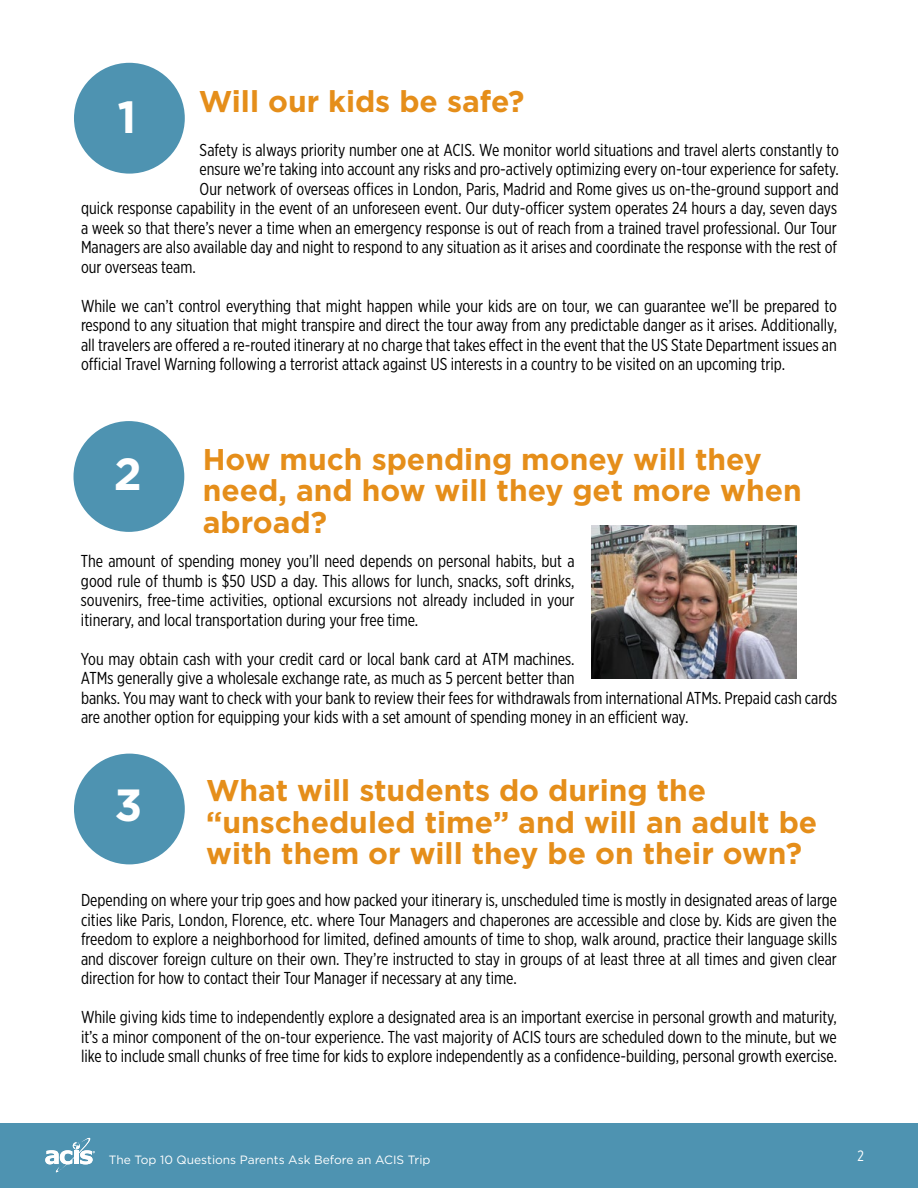
<style>
.page{position:relative;width:918px;height:1188px;background:#fff}
.page>*{position:absolute;margin:0;border:0;box-sizing:border-box;transform-origin:0 0}
.t1{font:700 45px "Gotham";color:#fff}
.t2{font:700 30px/31.5px "Gotham";color:#e58e1a}
.t3{font:17.25px/19.5px "Gotham X Narrow";color:#000;text-align:justify}
.t4{font:15px "Gotham X Narrow";color:#fff}
.t5{font:12px "Gotham";color:#fff}
</style>
<div class="page">
<div style="left:0;top:1123px;width:918px;height:65px;background:#4e93b1"></div>
<svg style="left:45px;top:1137px;width:50px;height:36px"></svg>
<div style="left:74px;top:63px;width:111px;height:111px;background:#4e93b1;border-radius:50%"></div>
<div style="left:74px;top:754px;width:111px;height:110px;background:#4e93b1;border-radius:50%"></div>
<div style="left:74px;top:421px;width:110px;height:111px;background:#4e93b1;border-radius:50%"></div>
<img style="left:592px;top:525px;width:204px;height:153px">
<h1 class="t1" style="left:118px;top:87px;width:20px">1</h1>
<h2 class="t2" style="left:199px;top:85px;width:327px">Will our kids be safe?</h2>
<p class="t3" style="left:200px;top:140px;width:641px">Safety is always priority number one at ACIS. We monitor world situations and travel alerts constantly to ensure we’re taking into account any risks and pro-actively optimizing every on-tour experience for safety.<br>Our network of overseas offices in London, Paris, Madrid and Rome gives us on-the-ground support and</p>
<p class="t3" style="left:81px;top:198px;width:758px">quick response capability in the event of an unforeseen event. Our duty-officer system operates 24 hours a day, seven days a week so that there’s never a time when an emergency response is out of reach from a trained travel professional. Our Tour Managers are also available day and night to respond to any situation as it arises and coordinate the response with the rest of our overseas team.</p>
<p class="t3" style="left:81px;top:296px;width:758px">While we can’t control everything that might happen while your kids are on tour, we can guarantee we’ll be prepared to respond to any situation that might transpire and direct the tour away from any predictable danger as it arises. Additionally, all travelers are offered a re-routed itinerary at no charge that takes effect in the event that the US State Department issues an official Travel Warning following a terrorist attack against US interests in a country to be visited on an upcoming trip.</p>
<h1 class="t1" style="left:114px;top:444px;width:30px">2</h1>
<h2 class="t2" style="left:203px;top:443px;width:601px">How much spending money will they need, and how will they get more when abroad?</h2>
<p class="t3" style="left:81px;top:551px;width:495px">The amount of spending money you’ll need depends on personal habits, but a good rule of thumb is $50 USD a day. This allows for lunch, snacks, soft drinks, souvenirs, free-time activities, optional excursions not already included in your itinerary, and local transportation during your free time.</p>
<p class="t3" style="left:81px;top:649px;width:495px">You may obtain cash with your credit card or local bank card at ATM machines.<br>ATMs generally give a wholesale exchange rate, as much as 5 percent better than</p>
<p class="t3" style="left:81px;top:688px;width:758px">banks. You may want to check with your bank to review their fees for withdrawals from international ATMs. Prepaid cash cards are another option for equipping your kids with a set amount of spending money in an efficient way.</p>
<h1 class="t1" style="left:115px;top:775px;width:29px">3</h1>
<h2 class="t2" style="left:206px;top:775px;width:613px">What will students do during the “unscheduled time” and will an adult be with them or will they be on their own?</h2>
<p class="t3" style="left:81px;top:890px;width:758px">Depending on where your trip goes and how packed your itinerary is, unscheduled time is mostly in designated areas of large cities like Paris, London, Florence, etc. where Tour Managers and chaperones are accessible and close by. Kids are given the freedom to explore a neighborhood for limited, defined amounts of time to shop, walk around, practice their language skills and discover foreign culture on their own. They’re instructed to stay in groups of at least three at all times and given clear direction for how to contact their Tour Manager if necessary at any time.</p>
<p class="t3" style="left:81px;top:1007px;width:758px">While giving kids time to independently explore a designated area is an important exercise in personal growth and maturity, it’s a minor component of the on-tour experience. The vast majority of ACIS tours are scheduled down to the minute, but we like to include small chunks of free time for kids to explore independently as a confidence-building, personal growth exercise.</p>
<p class="t5" style="left:109px;top:1152px;width:323px">The Top 10 Questions Parents Ask Before an ACIS Trip</p>
<p class="t4" style="left:858px;top:1146px;width:8px">2</p>
</div>
